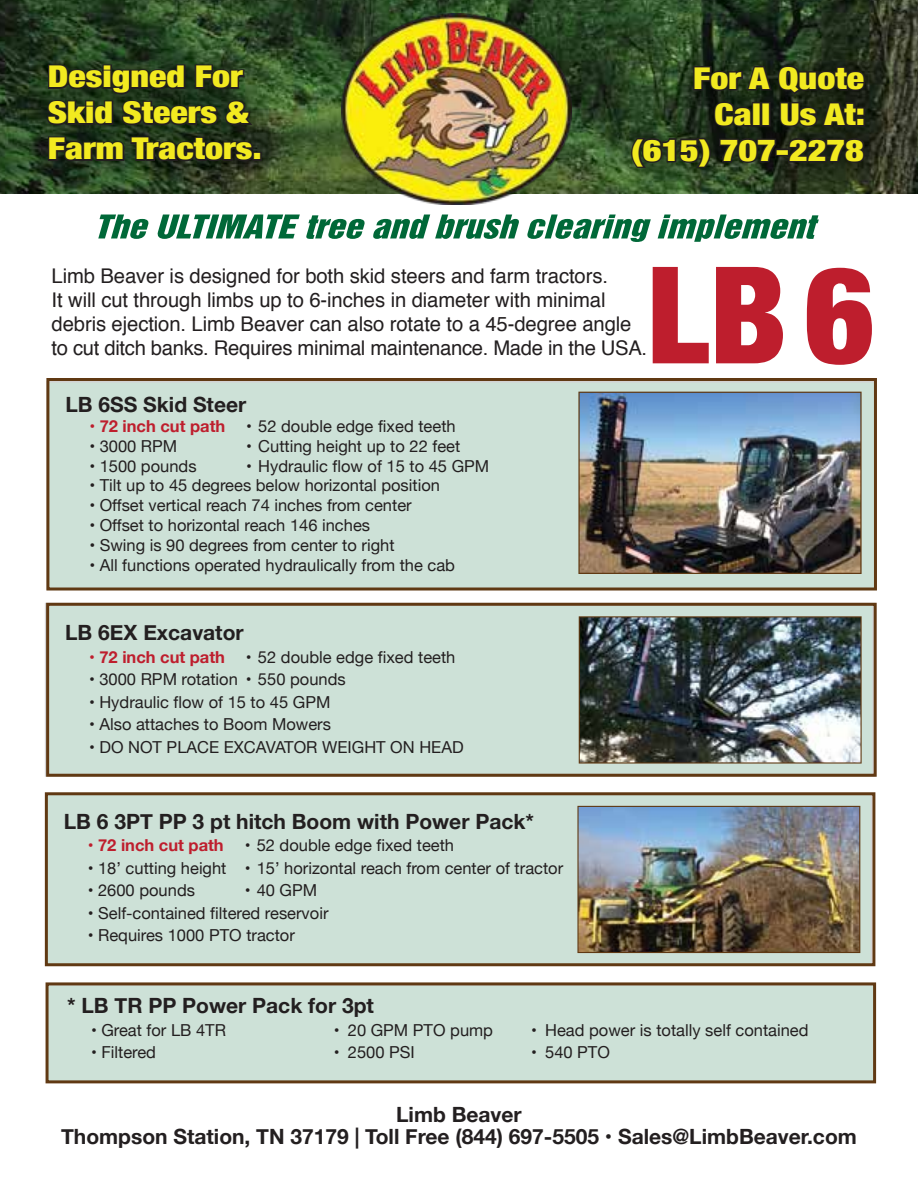
<style>
.page{position:relative;width:918px;height:1188px;background:#fff}
.page>*{position:absolute;margin:0;border:0;box-sizing:border-box;transform-origin:0 0}
.t1{font:900 condensed 135px "Helvetica Neue";color:#be1e2d}
.t2{font:900 condensed 30px/36px "Helvetica Neue";color:#f2ea20;scale:1.2 1}
.t3{font:700 21px/22.5px "Helvetica Neue";color:#231f20;text-align:center}
.t4{font:20.25px/24.3px "Helvetica";letter-spacing:-.005em;color:#231f20}
.t5{font:16.5px "Helvetica Neue";color:#231f20}
.t6{font:700 16.5px "Helvetica Neue";color:#be1e2d}
.s1{font-weight:400}
</style>
<div class="page">
<img style="left:0;top:0;width:918px;height:193px">
<div style="left:47px;top:381px;width:829px;height:209px;background:#cde1d7"></div>
<div style="left:46px;top:378px;width:831px;height:213px;border:3px solid #603913"></div>
<img style="left:14px;top:28px;width:292px;height:187px">
<svg style="left:45px;top:63px;width:211px;height:65px;background:#202c1d"></svg>
<svg style="left:46px;top:135px;width:210px;height:29px;background:#1e251b"></svg>
<div style="left:253px;top:152px;width:9px;height:9px;border:3px solid #231f20"></div>
<img style="left:580px;top:29px;width:319px;height:186px">
<svg style="left:692px;top:42px;width:175px;height:87px;background:#1d261a"></svg>
<svg style="left:630px;top:136px;width:82px;height:33px;background:#253020"></svg>
<svg style="left:718px;top:136px;width:60px;height:29px;background:#1c2019"></svg>
<div style="left:775px;top:148px;width:15px;height:8px;border:3px solid #231f20"></div>
<svg style="left:787px;top:136px;width:80px;height:29px;background:#1e1f19"></svg>
<svg style="left:98px;top:215px;width:51px;height:24px"></svg>
<svg style="left:157px;top:215px;width:143px;height:24px"></svg>
<svg style="left:306px;top:215px;width:59px;height:24px"></svg>
<svg style="left:373px;top:215px;width:146px;height:24px"></svg>
<svg style="left:527px;top:215px;width:124px;height:27px"></svg>
<svg style="left:658px;top:215px;width:161px;height:27px"></svg>
<img style="left:341px;top:13px;width:231px;height:192px">
<img style="left:578px;top:392px;width:284px;height:182px">
<div style="left:45px;top:603px;width:830px;height:174px;background:#cde1d7"></div>
<div style="left:46px;top:603px;width:831px;height:174px;border:3px solid #603913"></div>
<img style="left:579px;top:616px;width:283px;height:148px">
<div style="left:46px;top:793px;width:826px;height:172px;background:#cde1d7"></div>
<div style="left:45px;top:792px;width:830px;height:174px;border:3px solid #603913"></div>
<img style="left:577px;top:806px;width:283px;height:147px">
<div style="left:47px;top:984px;width:828px;height:98px;background:#cde1d7"></div>
<div style="left:46px;top:982px;width:830px;height:101px;border:3px solid #603913"></div>
<h2 class="t2" style="left:48px;top:57px;width:180px">Designed For<br>Skid Steers &amp;<br>Farm Tractors.</h2>
<h2 class="t2" style="left:693px;top:59px;width:144px">For A Quote</h2>
<h2 class="t2" style="left:632px;top:95px;width:196px;text-align:right">Call Us At: (615) 707-2278</h2>
<p class="t4" style="left:52px;top:264px;width:597px">Limb Beaver is designed for both skid steers and farm tractors.<br>It will cut through limbs up to 6-inches in diameter with minimal debris ejection. Limb Beaver can also rotate to a 45-degree angle to cut ditch banks. Requires minimal maintenance. Made in the USA.</p>
<h1 class="t1" style="left:647px;top:204px;width:229px">LB6</h1>
<p class="t3" style="left:65px;top:394px;width:182px">LB 6SS Skid Steer</p>
<p class="t6" style="left:90px;top:413px;width:137px"><span class="s1">•</span> 72 inch cut path</p>
<p class="t5" style="left:246px;top:414px;width:211px">• 52 double edge fixed teeth</p>
<p class="t5" style="left:90px;top:434px;width:89px">• 3000 RPM</p>
<p class="t5" style="left:246px;top:434px;width:216px">• Cutting height up to 22 feet</p>
<p class="t5" style="left:90px;top:454px;width:109px">• 1500 pounds</p>
<p class="t5" style="left:246px;top:454px;width:245px">• Hydraulic flow of 15 to 45 GPM</p>
<p class="t5" style="left:90px;top:474px;width:352px">• Tilt up to 45 degrees below horizontal position</p>
<p class="t5" style="left:90px;top:493px;width:324px">• Offset vertical reach 74 inches from center</p>
<p class="t5" style="left:90px;top:513px;width:282px">• Offset to horizontal reach 146 inches</p>
<p class="t5" style="left:90px;top:533px;width:307px">• Swing is 90 degrees from center to right</p>
<p class="t5" style="left:90px;top:553px;width:367px">• All functions operated hydraulically from the cab</p>
<p class="t3" style="left:65px;top:622px;width:180px">LB 6EX Excavator</p>
<p class="t6" style="left:89px;top:644px;width:137px"><span class="s1">•</span> 72 inch cut path</p>
<p class="t5" style="left:246px;top:645px;width:211px">• 52 double edge fixed teeth</p>
<p class="t5" style="left:89px;top:667px;width:258px">• 3000 RPM rotation • 550 pounds</p>
<p class="t5" style="left:89px;top:690px;width:243px">• Hydraulic flow of 15 to 45 GPM</p>
<p class="t5" style="left:89px;top:712px;width:243px">• Also attaches to Boom Mowers</p>
<p class="t5" style="left:89px;top:735px;width:376px">• DO NOT PLACE EXCAVATOR WEIGHT ON HEAD</p>
<p class="t3" style="left:64px;top:810px;width:472px">LB 6 3PT PP 3 pt hitch Boom with Power Pack*</p>
<p class="t6" style="left:88px;top:832px;width:137px"><span class="s1">•</span> 72 inch cut path</p>
<p class="t5" style="left:245px;top:833px;width:211px">• 52 double edge fixed teeth</p>
<p class="t5" style="left:88px;top:856px;width:477px">• 18’ cutting height • 15’ horizontal reach from center of tractor</p>
<p class="t5" style="left:88px;top:878px;width:109px">• 2600 pounds</p>
<p class="t5" style="left:245px;top:878px;width:74px">• 40 GPM</p>
<p class="t5" style="left:88px;top:901px;width:242px">• Self-contained filtered reservoir</p>
<p class="t5" style="left:88px;top:923px;width:208px">• Requires 1000 PTO tractor</p>
<p class="t3" style="left:67px;top:995px;width:308px">* LB TR PP Power Pack for 3pt</p>
<p class="t5" style="left:91px;top:1018px;width:136px">• Great for LB 4TR</p>
<p class="t5" style="left:334px;top:1018px;width:161px">• 20 GPM PTO pump</p>
<p class="t5" style="left:531px;top:1018px;width:279px">• Head power is totally self contained</p>
<p class="t5" style="left:91px;top:1040px;width:66px">• Filtered</p>
<p class="t5" style="left:334px;top:1040px;width:82px">• 2500 PSI</p>
<p class="t5" style="left:531px;top:1040px;width:80px">• 540 PTO</p>
<p class="t3" style="left:61px;top:1104px;width:797px">Limb Beaver<br>Thompson Station, TN 37179 | Toll Free (844) 697-5505 • Sales@LimbBeaver.com</p>
</div>
